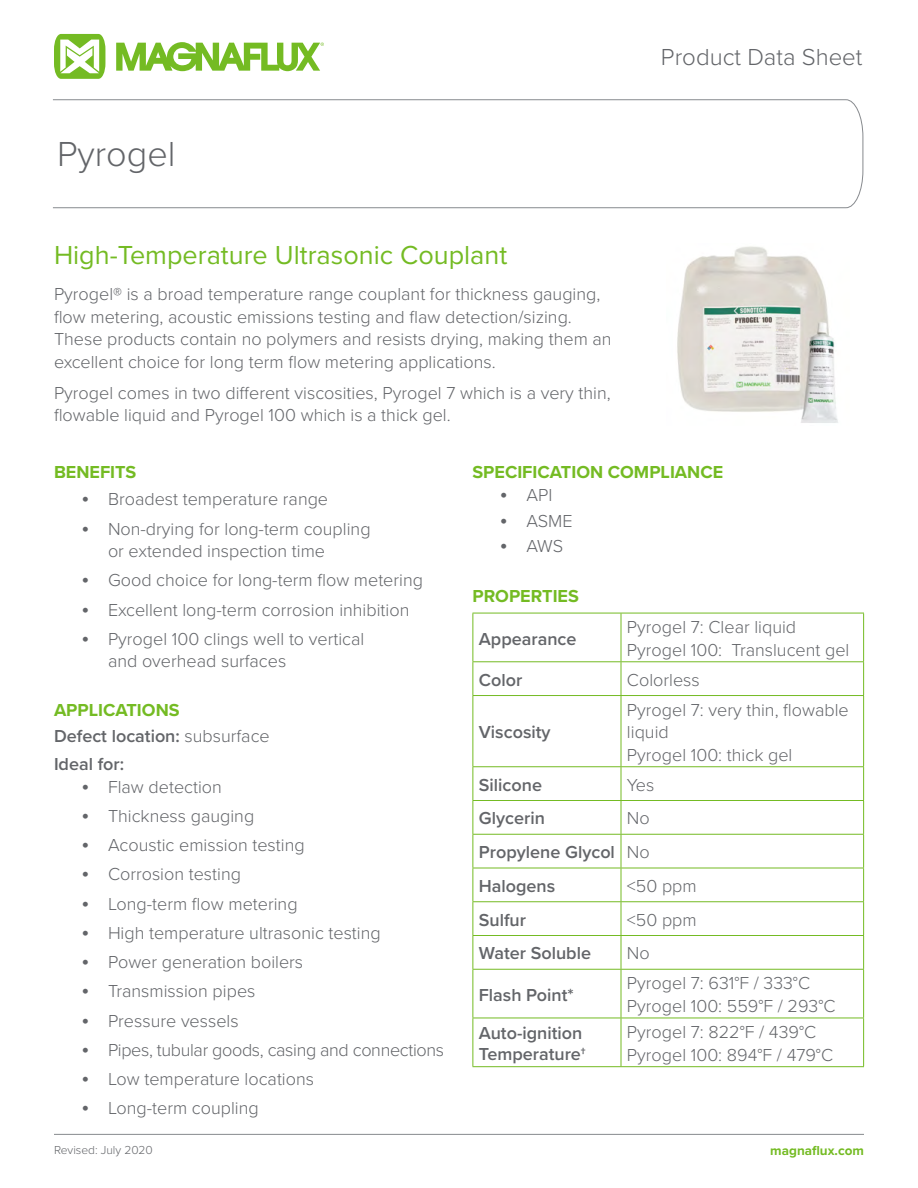
<style>
.page{position:relative;width:918px;height:1188px;background:#fff}
.page>*{position:absolute;margin:0;border:0;box-sizing:border-box;transform-origin:0 0}
.t1{font:300 36px "Proxima Nova";color:#636569}
.t2{font:27px "Proxima Nova";color:#74bb23}
.t3{font:300 24px "Proxima Nova";color:#636569}
.t4{font:300 18px/22.5px "Proxima Nova";color:#636569}
.t5{font:600 18px/33.8px "Proxima Nova";color:#636569}
.t6{font:700 18px "Proxima Nova";color:#74bb23}
.t7{font:300 18px "Proxima Nova";letter-spacing:-.02em;color:#636569}
.t8{font:700 13.5px "Proxima Nova";color:#74bb23}
.t9{font:300 12px "Proxima Nova";color:#636569}
.s1{font-size:24px}
.s2{font-weight:700;color:#74bb23}
.s3{font-weight:300}
</style>
<div class="page">
<svg style="left:116px;top:42px;width:208px;height:29px"></svg>
<svg style="left:54px;top:34px;width:51px;height:45px"></svg>
<hr style="left:54px;top:1134px;width:810px;height:1px;background:#878a8e">
<svg style="left:53px;top:99px;width:811px;height:109px"></svg>
<hr style="left:472px;top:613px;width:149px;height:1px;background:#74bb23">
<hr style="left:472px;top:613px;width:1px;height:48px;background:#74bb23">
<hr style="left:621px;top:613px;width:243px;height:1px;background:#74bb23">
<hr style="left:621px;top:613px;width:1px;height:48px;background:#74bb23">
<hr style="left:863px;top:613px;width:1px;height:48px;background:#74bb23">
<hr style="left:472px;top:661px;width:149px;height:1px;background:#74bb23">
<hr style="left:472px;top:662px;width:1px;height:33px;background:#74bb23">
<hr style="left:621px;top:661px;width:243px;height:1px;background:#74bb23">
<hr style="left:621px;top:662px;width:1px;height:33px;background:#74bb23">
<hr style="left:863px;top:662px;width:1px;height:33px;background:#74bb23">
<hr style="left:472px;top:695px;width:149px;height:1px;background:#74bb23">
<hr style="left:472px;top:696px;width:1px;height:70px;background:#74bb23">
<hr style="left:621px;top:695px;width:243px;height:1px;background:#74bb23">
<hr style="left:621px;top:696px;width:1px;height:70px;background:#74bb23">
<hr style="left:863px;top:696px;width:1px;height:70px;background:#74bb23">
<hr style="left:472px;top:766px;width:149px;height:1px;background:#74bb23">
<hr style="left:472px;top:767px;width:1px;height:33px;background:#74bb23">
<hr style="left:621px;top:766px;width:243px;height:1px;background:#74bb23">
<hr style="left:621px;top:767px;width:1px;height:33px;background:#74bb23">
<hr style="left:863px;top:767px;width:1px;height:33px;background:#74bb23">
<hr style="left:472px;top:800px;width:149px;height:1px;background:#74bb23">
<hr style="left:472px;top:801px;width:1px;height:33px;background:#74bb23">
<hr style="left:621px;top:800px;width:243px;height:1px;background:#74bb23">
<hr style="left:621px;top:801px;width:1px;height:33px;background:#74bb23">
<hr style="left:863px;top:801px;width:1px;height:33px;background:#74bb23">
<hr style="left:472px;top:834px;width:149px;height:1px;background:#74bb23">
<hr style="left:472px;top:835px;width:1px;height:33px;background:#74bb23">
<hr style="left:621px;top:834px;width:243px;height:1px;background:#74bb23">
<hr style="left:621px;top:835px;width:1px;height:33px;background:#74bb23">
<hr style="left:863px;top:835px;width:1px;height:33px;background:#74bb23">
<hr style="left:472px;top:868px;width:149px;height:1px;background:#74bb23">
<hr style="left:472px;top:868px;width:1px;height:33px;background:#74bb23">
<hr style="left:621px;top:868px;width:243px;height:1px;background:#74bb23">
<hr style="left:621px;top:868px;width:1px;height:33px;background:#74bb23">
<hr style="left:863px;top:868px;width:1px;height:33px;background:#74bb23">
<hr style="left:472px;top:901px;width:149px;height:1px;background:#74bb23">
<hr style="left:472px;top:902px;width:1px;height:33px;background:#74bb23">
<hr style="left:621px;top:901px;width:243px;height:1px;background:#74bb23">
<hr style="left:621px;top:902px;width:1px;height:33px;background:#74bb23">
<hr style="left:863px;top:902px;width:1px;height:33px;background:#74bb23">
<hr style="left:472px;top:935px;width:149px;height:1px;background:#74bb23">
<hr style="left:472px;top:936px;width:1px;height:33px;background:#74bb23">
<hr style="left:621px;top:935px;width:243px;height:1px;background:#74bb23">
<hr style="left:621px;top:936px;width:1px;height:33px;background:#74bb23">
<hr style="left:863px;top:936px;width:1px;height:33px;background:#74bb23">
<hr style="left:472px;top:969px;width:149px;height:1px;background:#74bb23">
<hr style="left:472px;top:970px;width:1px;height:48px;background:#74bb23">
<hr style="left:621px;top:969px;width:243px;height:1px;background:#74bb23">
<hr style="left:621px;top:970px;width:1px;height:48px;background:#74bb23">
<hr style="left:863px;top:970px;width:1px;height:48px;background:#74bb23">
<hr style="left:472px;top:1018px;width:149px;height:1px;background:#74bb23">
<hr style="left:472px;top:1018px;width:1px;height:48px;background:#74bb23">
<hr style="left:621px;top:1018px;width:243px;height:1px;background:#74bb23">
<hr style="left:621px;top:1018px;width:1px;height:48px;background:#74bb23">
<hr style="left:863px;top:1018px;width:1px;height:48px;background:#74bb23">
<hr style="left:472px;top:1066px;width:149px;height:1px;background:#74bb23">
<hr style="left:621px;top:1066px;width:243px;height:1px;background:#74bb23">
<img style="left:677px;top:246px;width:161px;height:177px">
<h1 class="t1" style="left:57px;top:127px;width:120px">Pyrogel</h1>
<h2 class="t2" style="left:54px;top:235px;width:455px">High-Temperature Ultrasonic Couplant</h2>
<p class="t4" style="left:54px;top:282px;width:559px">Pyrogel® is a broad temperature range couplant for thickness gauging, flow metering, acoustic emissions testing and flaw detection/sizing.<br>These products contain no polymers and resists drying, making them an excellent choice for long term flow metering applications.</p>
<p class="t4" style="left:54px;top:381px;width:558px">Pyrogel comes in two different viscosities, Pyrogel 7 which is a very thin, flowable liquid and Pyrogel 100 which is a thick gel.</p>
<h3 class="t3" style="left:661px;top:39px;width:203px">Product Data Sheet</h3>
<p class="t6" style="left:54px;top:459px;width:84px">BENEFITS</p>
<p class="t4" style="left:81px;top:487px;width:249px"><span class="s1">•</span> Broadest temperature range</p>
<p class="t4" style="left:108px;top:516px;width:264px;text-indent:-27px"><span class="s1">•</span> Non-drying for long-term coupling or extended inspection time</p>
<p class="t4" style="left:81px;top:568px;width:344px"><span class="s1">•</span> Good choice for long-term flow metering</p>
<p class="t4" style="left:81px;top:597px;width:330px"><span class="s1">•</span> Excellent long-term corrosion inhibition</p>
<p class="t4" style="left:108px;top:627px;width:258px;text-indent:-27px"><span class="s1">•</span> Pyrogel 100 clings well to vertical and overhead surfaces</p>
<p class="t5" style="left:54px;top:696px;width:217px;line-height:26px"><span class="s2">APPLICATIONS<br></span>Defect location: <span class="s3">subsurface</span></p>
<p class="t5" style="left:54px;top:747px;width:72px">Ideal for:</p>
<p class="t4" style="left:81px;top:774px;width:142px"><span class="s1">•</span> Flaw detection</p>
<p class="t4" style="left:81px;top:804px;width:175px"><span class="s1">•</span> Thickness gauging</p>
<p class="t4" style="left:81px;top:833px;width:225px"><span class="s1">•</span> Acoustic emission testing</p>
<p class="t4" style="left:81px;top:862px;width:162px"><span class="s1">•</span> Corrosion testing</p>
<p class="t4" style="left:81px;top:891px;width:218px"><span class="s1">•</span> Long-term flow metering</p>
<p class="t4" style="left:81px;top:921px;width:301px"><span class="s1">•</span> High temperature ultrasonic testing</p>
<p class="t4" style="left:81px;top:950px;width:224px"><span class="s1">•</span> Power generation boilers</p>
<p class="t4" style="left:81px;top:979px;width:176px"><span class="s1">•</span> Transmission pipes</p>
<p class="t4" style="left:81px;top:1008px;width:159px"><span class="s1">•</span> Pressure vessels</p>
<p class="t7" style="left:81px;top:1036px;width:365px"><span class="s1">•</span> Pipes, tubular goods, casing and connections</p>
<p class="t4" style="left:81px;top:1067px;width:235px"><span class="s1">•</span> Low temperature locations</p>
<p class="t4" style="left:81px;top:1096px;width:179px"><span class="s1">•</span> Long-term coupling</p>
<p class="t6" style="left:472px;top:459px;width:252px">SPECIFICATION COMPLIANCE</p>
<p class="t4" style="left:500px;top:483px;width:54px"><span class="s1">•</span> API</p>
<p class="t4" style="left:500px;top:508px;width:75px"><span class="s1">•</span> ASME</p>
<p class="t4" style="left:500px;top:534px;width:65px"><span class="s1">•</span> AWS</p>
<p class="t6" style="left:472px;top:583px;width:108px">PROPERTIES</p>
<p class="t5" style="left:479px;top:621px;width:99px">Appearance</p>
<p class="t4" style="left:627px;top:615px;width:224px">Pyrogel 7: Clear liquid<br>Pyrogel 100: Translucent gel</p>
<p class="t5" style="left:479px;top:662px;width:45px">Color</p>
<p class="t4" style="left:627px;top:668px;width:74px">Colorless</p>
<p class="t5" style="left:479px;top:715px;width:73px">Viscosity</p>
<p class="t4" style="left:627px;top:698px;width:223px">Pyrogel 7: very thin, flowable liquid<br>Pyrogel 100: thick gel</p>
<p class="t5" style="left:479px;top:767px;width:65px">Silicone</p>
<p class="t4" style="left:627px;top:773px;width:29px">Yes</p>
<p class="t5" style="left:479px;top:801px;width:68px">Glycerin</p>
<p class="t5" style="left:479px;top:801px;width:172px;text-align:justify;text-indent:148px"><span class="s3">No </span>Propylene Glycol <span class="s3">No </span>Halogens</p>
<p class="t4" style="left:627px;top:874px;width:71px">&lt;50 ppm</p>
<p class="t5" style="left:479px;top:902px;width:49px">Sulfur</p>
<p class="t4" style="left:627px;top:908px;width:71px">&lt;50 ppm</p>
<p class="t5" style="left:479px;top:936px;width:114px">Water Soluble</p>
<p class="t4" style="left:627px;top:941px;width:24px">No</p>
<p class="t5" style="left:479px;top:977px;width:96px">Flash Point*</p>
<p class="t4" style="left:627px;top:971px;width:210px">Pyrogel 7: 631°F / 333°C<br>Pyrogel 100: 559°F / 293°C</p>
<p class="t5" style="left:479px;top:1021px;width:108px;line-height:21.6px">Auto-ignition<br>Temperature†</p>
<p class="t4" style="left:627px;top:1020px;width:208px">Pyrogel 7: 822°F / 439°C<br>Pyrogel 100: 894°F / 479°C</p>
<p class="t9" style="left:54px;top:1141px;width:100px">Revised: July 2020</p>
<p class="t8" style="left:770px;top:1141px;width:95px">magnaflux.com</p>
</div>
